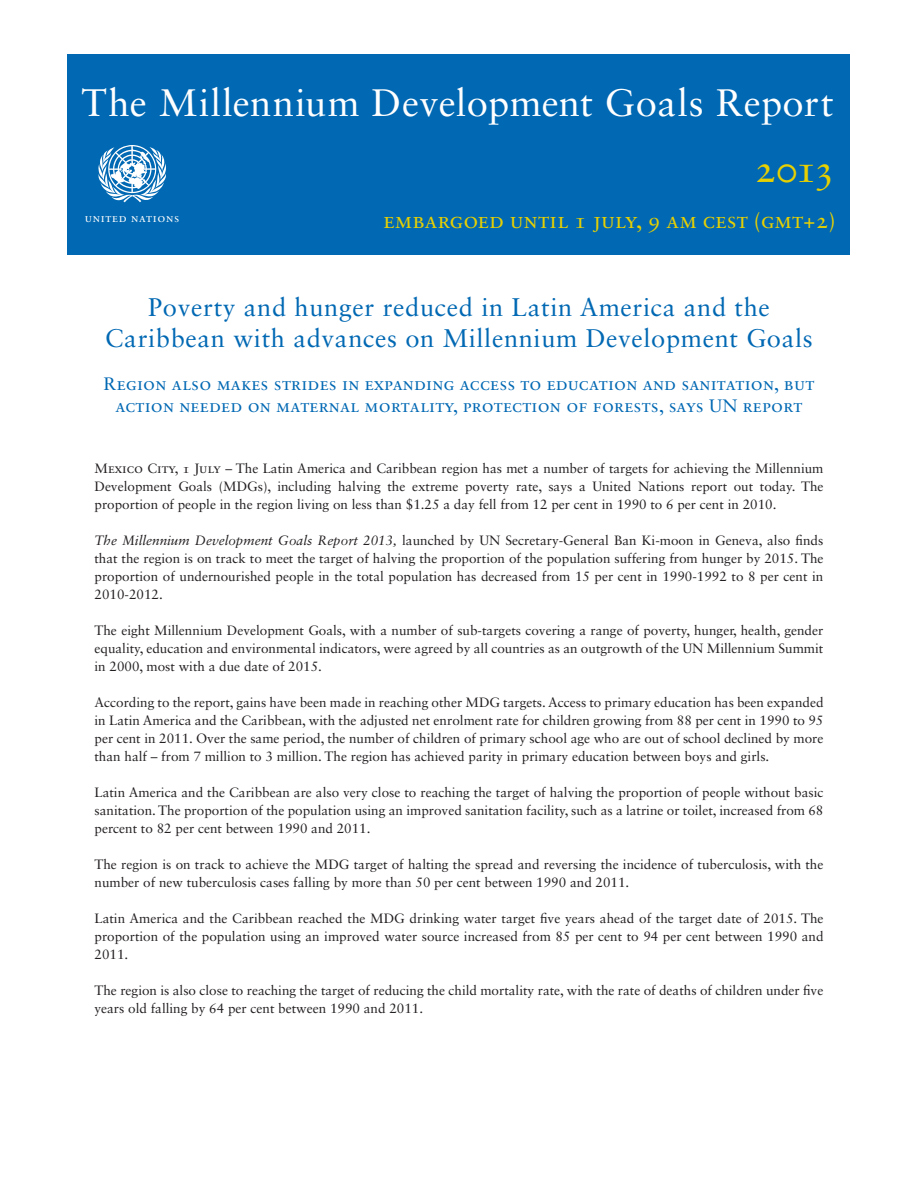
<style>
.page{position:relative;width:918px;height:1188px;background:#fff}
.page>*{position:absolute;margin:0;border:0;box-sizing:border-box;transform-origin:0 0}
.t1{font:39px "Sabon Roman SC";color:#e7d002}
.t2{font:38.25px "Sabon LT Std";letter-spacing:.01em;color:#fff}
.t3{font:25.5px/30.6px "Sabon LT Std";letter-spacing:.025em;color:#0168b3;text-align:center}
.t4{font:22.5px "Sabon Roman SC";letter-spacing:.005em;color:#e7d002}
.t5{font:18px/21.6px "Sabon Roman SC";letter-spacing:.01em;color:#0168b3;text-align:center}
.t6{font:13.5px/18px "Sabon LT Std";color:#231f20;text-align:justify}
.t7{font:12px "Sabon Roman SC";letter-spacing:.055em;color:#fff}
.s1{font-family:"Sabon Roman SC"}
.s2{font-style:italic}
</style>
<div class="page">
<div style="left:68px;top:55px;width:782px;height:200px;background:#0168b3"></div>
<svg style="left:98px;top:145px;width:68px;height:57px"></svg>
<h2 class="t2" style="left:82px;top:80px;width:753px">The Millennium Development Goals Report</h2>
<h1 class="t1" style="left:755px;top:145px;width:82px">2013</h1>
<p class="t7" style="left:85px;top:211px;width:96px">united nations</p>
<h3 class="t4" style="left:383px;top:207px;width:454px">embargoed until 1 july, 9 am cest (gmt+2)</h3>
<h3 class="t3" style="left:105px;top:292px;width:709px">Poverty and hunger reduced in Latin America and the<br>Caribbean with advances on Millennium Development Goals</h3>
<h3 class="t5" style="left:104px;top:373px;width:712px">Region also makes strides in expanding access to education and sanitation, but action needed on maternal mortality, protection of forests, says UN report</h3>
<p class="t6" style="left:94px;top:459px;width:731px"><span class="s1">Mexico City, 1 July</span> – The Latin America and Caribbean region has met a number of targets for achieving the Millennium Development Goals (MDGs), including halving the extreme poverty rate, says a United Nations report out today. The proportion of people in the region living on less than $1.25 a day fell from 12 per cent in 1990 to 6 per cent in 2010.</p>
<p class="t6" style="left:94px;top:531px;width:730px"><span class="s2">The Millennium Development Goals Report 2013,</span> launched by UN Secretary-General Ban Ki-moon in Geneva, also finds that the region is on track to meet the target of halving the proportion of the population suffering from hunger by 2015. The proportion of undernourished people in the total population has decreased from 15 per cent in 1990-1992 to 8 per cent in 2010-2012.</p>
<p class="t6" style="left:94px;top:621px;width:730px">The eight Millennium Development Goals, with a number of sub-targets covering a range of poverty, hunger, health, gender equality, education and environmental indicators, were agreed by all countries as an outgrowth of the UN Millennium Summit in 2000, most with a due date of 2015.</p>
<p class="t6" style="left:94px;top:693px;width:731px">According to the report, gains have been made in reaching other MDG targets. Access to primary education has been expanded in Latin America and the Caribbean, with the adjusted net enrolment rate for children growing from 88 per cent in 1990 to 95 per cent in 2011. Over the same period, the number of children of primary school age who are out of school declined by more than half – from 7 million to 3 million. The region has achieved parity in primary education between boys and girls.</p>
<p class="t6" style="left:94px;top:783px;width:730px">Latin America and the Caribbean are also very close to reaching the target of halving the proportion of people without basic sanitation. The proportion of the population using an improved sanitation facility, such as a latrine or toilet, increased from 68 percent to 82 per cent between 1990 and 2011.</p>
<p class="t6" style="left:94px;top:855px;width:730px">The region is on track to achieve the MDG target of halting the spread and reversing the incidence of tuberculosis, with the number of new tuberculosis cases falling by more than 50 per cent between 1990 and 2011.</p>
<p class="t6" style="left:94px;top:909px;width:731px">Latin America and the Caribbean reached the MDG drinking water target five years ahead of the target date of 2015. The proportion of the population using an improved water source increased from 85 per cent to 94 per cent between 1990 and 2011.</p>
<p class="t6" style="left:94px;top:981px;width:730px">The region is also close to reaching the target of reducing the child mortality rate, with the rate of deaths of children under five years old falling by 64 per cent between 1990 and 2011.</p>
</div>
